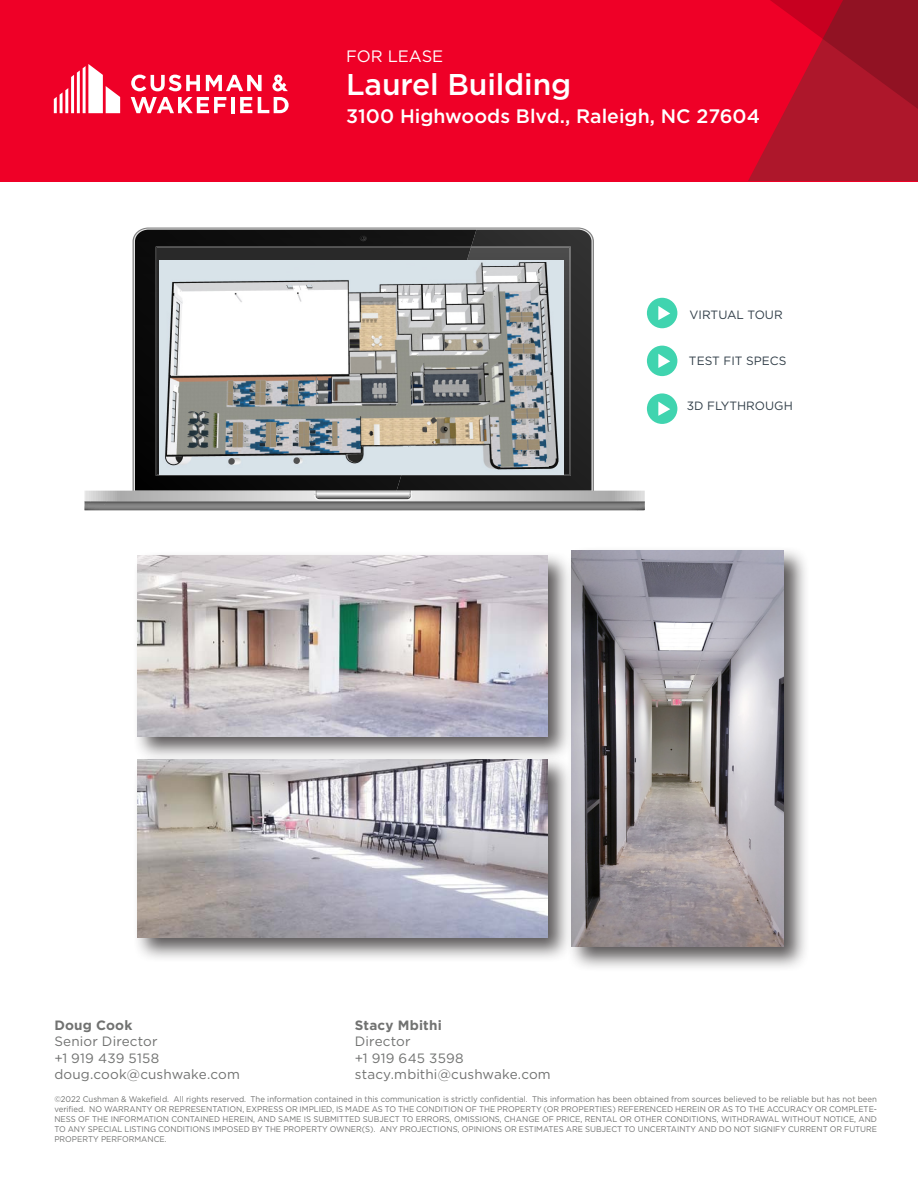
<style>
.page{position:relative;width:918px;height:1188px;background:#fff}
.page>*{position:absolute;margin:0;border:0;box-sizing:border-box;transform-origin:0 0}
.Property_Name___Addr{font:500 30px "Gotham";letter-spacing:-.005em;color:#fff}
.Property_Name___Addr-2{font:500 19.5px "Gotham";color:#fff}
.Banner_Callout_Text{font:16.5px "Gotham";color:#fff}
.Broker_Contact{font:13.5px/16.2px "Gotham";letter-spacing:.01em;color:#717271}
.Broker_Name{font:700 13.5px "Gotham";letter-spacing:.015em;color:#717271}
.t1{font:12px "Gotham";color:#313e48}
.disclaimer{font:8.25px/9.9px "Gotham";color:#717271;text-align:justify;scale:.95 1}
</style>
<div class="page">
<div style="left:0;top:0;width:918px;height:181px;background:#ef0027"></div>
<svg style="left:748px;top:0;width:170px;height:181px"></svg>
<svg style="left:54px;top:64px;width:66px;height:49px"></svg>
<hr style="left:231px;top:97px;width:4px;height:16px;background:#fff">
<svg style="left:240px;top:97px;width:12px;height:16px"></svg>
<svg style="left:258px;top:97px;width:31px;height:16px"></svg>
<svg style="left:131px;top:75px;width:69px;height:16px"></svg>
<svg style="left:206px;top:75px;width:56px;height:16px"></svg>
<svg style="left:131px;top:97px;width:95px;height:16px"></svg>
<svg style="left:272px;top:75px;width:16px;height:16px"></svg>
<div style="left:133px;top:755px;width:440px;height:208px;background:#231f20;opacity:.75"></div>
<img style="left:138px;top:762px;width:409px;height:175px">
<div style="left:567px;top:545px;width:242px;height:427px;background:#231f20;opacity:.75"></div>
<img style="left:572px;top:550px;width:212px;height:396px">
<div style="left:133px;top:551px;width:440px;height:211px;background:#231f20;opacity:.75"></div>
<img style="left:138px;top:556px;width:409px;height:180px">
<svg style="left:476px;top:230px;width:116px;height:261px;background:#2c2c2c"></svg>
<svg style="left:476px;top:247px;width:95px;height:229px;background:#464646"></svg>
<img style="left:135px;top:230px;width:341px;height:261px">
<img style="left:156px;top:247px;width:315px;height:229px">
<svg style="left:85px;top:491px;width:560px;height:19px;background:#a2a2a2"></svg>
<svg style="left:360px;top:235px;width:7px;height:6px"></svg>
<div style="left:647px;top:298px;width:30px;height:30px;background:#40d4af;border-radius:50%"></div>
<svg style="left:658px;top:306px;width:12px;height:14px"></svg>
<div style="left:647px;top:346px;width:30px;height:30px;background:#40d4af;border-radius:50%"></div>
<svg style="left:658px;top:354px;width:12px;height:14px"></svg>
<div style="left:647px;top:393px;width:30px;height:31px;background:#40d4af;border-radius:50%"></div>
<svg style="left:658px;top:402px;width:12px;height:14px"></svg>
<img style="left:159px;top:260px;width:405px;height:215px">
<p class="Banner_Callout_Text" style="left:346px;top:45px;width:99px">FOR LEASE</p>
<p class="Property_Name___Addr" style="left:346px;top:65px;width:227px">Laurel Building</p>
<p class="Property_Name___Addr-2" style="left:346px;top:104px;width:415px">3100 Highwoods Blvd., Raleigh, NC 27604</p>
<p class="t1" style="left:690px;top:307px;width:95px">VIRTUAL TOUR</p>
<p class="t1" style="left:689px;top:353px;width:99px">TEST FIT SPECS</p>
<p class="t1" style="left:687px;top:398px;width:107px">3D FLYTHROUGH</p>
<p class="Broker_Name" style="left:54px;top:1016px;width:80px">Doug Cook</p>
<p class="Broker_Contact" style="left:54px;top:1033px;width:187px">Senior Director<br>+1 919 439 5158 doug.cook@cushwake.com</p>
<p class="Broker_Name" style="left:355px;top:1016px;width:89px">Stacy Mbithi</p>
<p class="Broker_Contact" style="left:355px;top:1033px;width:197px">Director<br>+1 919 645 3598 stacy.mbithi@cushwake.com</p>
<p class="disclaimer" style="left:54px;top:1094px;width:868px">©2022 Cushman &amp; Wakefield. All rights reserved. The information contained in this communication is strictly confidential. This information has been obtained from sources believed to be reliable but has not been verified. NO WARRANTY OR REPRESENTATION, EXPRESS OR IMPLIED, IS MADE AS TO THE CONDITION OF THE PROPERTY (OR PROPERTIES) REFERENCED HEREIN OR AS TO THE ACCURACY OR COMPLETE-NESS OF THE INFORMATION CONTAINED HEREIN, AND SAME IS SUBMITTED SUBJECT TO ERRORS, OMISSIONS, CHANGE OF PRICE, RENTAL OR OTHER CONDITIONS, WITHDRAWAL WITHOUT NOTICE, AND TO ANY SPECIAL LISTING CONDITIONS IMPOSED BY THE PROPERTY OWNER(S). ANY PROJECTIONS, OPINIONS OR ESTIMATES ARE SUBJECT TO UNCERTAINTY AND DO NOT SIGNIFY CURRENT OR FUTURE PROPERTY PERFORMANCE.</p>
</div>
